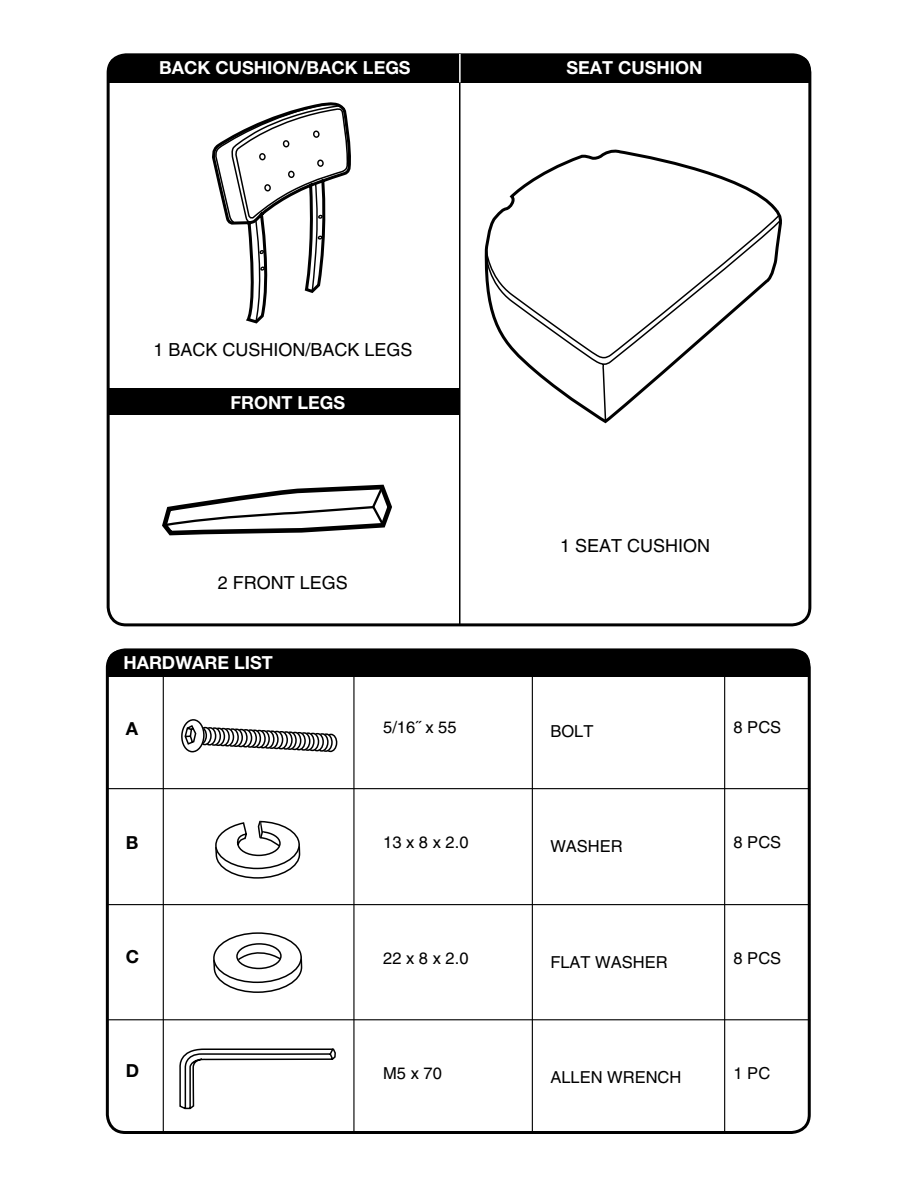
<style>
.page{position:relative;width:918px;height:1188px;background:#fff}
.page>*{position:absolute;margin:0;border:0;box-sizing:border-box;transform-origin:0 0}
.t1{font:700 18px "Helvetica Neue";color:#fff}
.t2{font:18px "Helvetica";color:#000}
.t3{font:700 18px "Helvetica Neue";color:#000}
.t4{font:16.5px "Helvetica";color:#000}
</style>
<div class="page">
<div style="left:107px;top:53px;width:704px;height:573px;border:3px solid #000;border-radius:18px"></div>
<svg style="left:497px;top:149px;width:283px;height:275px"></svg>
<svg style="left:485px;top:213px;width:297px;height:209px"></svg>
<div style="left:106px;top:648px;width:705px;height:486px;border:3px solid #000;border-radius:18px"></div>
<hr style="left:459px;top:54px;width:1px;height:571px;background:#000">
<div style="left:108px;top:56px;width:703px;height:27px;background:#000;border-radius:14px"></div>
<div style="left:108px;top:69px;width:703px;height:14px;background:#000"></div>
<hr style="left:459px;top:54px;width:2px;height:28px;background:#fff">
<hr style="left:581px;top:288px;width:2px;height:27px;background:#fff">
<svg style="left:212px;top:102px;width:139px;height:222px"></svg>
<svg style="left:162px;top:484px;width:230px;height:52px"></svg>
<div style="left:107px;top:650px;width:703px;height:27px;background:#000;border-radius:14px"></div>
<div style="left:107px;top:663px;width:703px;height:14px;background:#000"></div>
<hr style="left:163px;top:671px;width:1px;height:461px;background:#000">
<hr style="left:724px;top:670px;width:1px;height:463px;background:#000">
<hr style="left:532px;top:671px;width:1px;height:463px;background:#000">
<hr style="left:353px;top:671px;width:2px;height:462px;background:#000">
<div style="left:324px;top:733px;width:14px;height:19px;border:2px solid #000;border-radius:50%"></div>
<div style="left:319px;top:733px;width:14px;height:19px;border:2px solid #000;border-radius:50%"></div>
<svg style="left:315px;top:733px;width:13px;height:18px"></svg>
<div style="left:315px;top:733px;width:14px;height:19px;border:2px solid #000;border-radius:50%"></div>
<svg style="left:311px;top:733px;width:13px;height:18px"></svg>
<div style="left:310px;top:733px;width:14px;height:19px;border:2px solid #000;border-radius:50%"></div>
<svg style="left:306px;top:733px;width:13px;height:18px"></svg>
<div style="left:306px;top:732px;width:14px;height:19px;border:2px solid #000;border-radius:50%"></div>
<svg style="left:301px;top:733px;width:14px;height:18px"></svg>
<div style="left:301px;top:732px;width:14px;height:19px;border:2px solid #000;border-radius:50%"></div>
<svg style="left:297px;top:732px;width:13px;height:19px"></svg>
<div style="left:297px;top:732px;width:14px;height:19px;border:2px solid #000;border-radius:50%"></div>
<svg style="left:293px;top:732px;width:13px;height:18px"></svg>
<div style="left:292px;top:732px;width:14px;height:19px;border:2px solid #000;border-radius:50%"></div>
<svg style="left:288px;top:732px;width:13px;height:18px"></svg>
<div style="left:288px;top:732px;width:14px;height:18px;border:2px solid #000;border-radius:50%"></div>
<svg style="left:284px;top:732px;width:13px;height:18px"></svg>
<div style="left:283px;top:731px;width:14px;height:19px;border:2px solid #000;border-radius:50%"></div>
<svg style="left:279px;top:731px;width:14px;height:19px"></svg>
<div style="left:279px;top:731px;width:14px;height:19px;border:2px solid #000;border-radius:50%"></div>
<svg style="left:275px;top:731px;width:13px;height:18px"></svg>
<div style="left:274px;top:731px;width:14px;height:19px;border:2px solid #000;border-radius:50%"></div>
<svg style="left:270px;top:731px;width:13px;height:18px"></svg>
<div style="left:270px;top:731px;width:14px;height:18px;border:2px solid #000;border-radius:50%"></div>
<svg style="left:265px;top:731px;width:14px;height:18px"></svg>
<div style="left:265px;top:730px;width:14px;height:19px;border:2px solid #000;border-radius:50%"></div>
<svg style="left:261px;top:730px;width:13px;height:19px"></svg>
<div style="left:261px;top:730px;width:14px;height:19px;border:2px solid #000;border-radius:50%"></div>
<svg style="left:257px;top:730px;width:13px;height:18px"></svg>
<div style="left:256px;top:730px;width:14px;height:19px;border:2px solid #000;border-radius:50%"></div>
<svg style="left:253px;top:730px;width:13px;height:18px"></svg>
<div style="left:252px;top:730px;width:14px;height:18px;border:2px solid #000;border-radius:50%"></div>
<svg style="left:248px;top:730px;width:13px;height:18px"></svg>
<div style="left:248px;top:729px;width:13px;height:19px;border:2px solid #000;border-radius:50%"></div>
<svg style="left:244px;top:729px;width:13px;height:19px"></svg>
<div style="left:243px;top:729px;width:14px;height:19px;border:2px solid #000;border-radius:50%"></div>
<svg style="left:239px;top:729px;width:13px;height:18px"></svg>
<div style="left:239px;top:729px;width:14px;height:19px;border:2px solid #000;border-radius:50%"></div>
<svg style="left:234px;top:729px;width:14px;height:18px"></svg>
<div style="left:234px;top:729px;width:14px;height:18px;border:2px solid #000;border-radius:50%"></div>
<div style="left:229px;top:728px;width:14px;height:19px;border:2px solid #000;border-radius:50%"></div>
<svg style="left:226px;top:728px;width:13px;height:19px"></svg>
<div style="left:225px;top:728px;width:14px;height:19px;border:2px solid #000;border-radius:50%"></div>
<svg style="left:221px;top:728px;width:13px;height:18px"></svg>
<div style="left:221px;top:728px;width:13px;height:19px;border:2px solid #000;border-radius:50%"></div>
<svg style="left:217px;top:728px;width:13px;height:18px"></svg>
<div style="left:216px;top:728px;width:14px;height:18px;border:2px solid #000;border-radius:50%"></div>
<svg style="left:212px;top:728px;width:13px;height:18px"></svg>
<div style="left:212px;top:727px;width:13px;height:19px;border:2px solid #000;border-radius:50%"></div>
<div style="left:208px;top:728px;width:13px;height:18px;background:#fff;border-radius:50%"></div>
<div style="left:208px;top:727px;width:13px;height:19px;border:2px solid #000;border-radius:50%"></div>
<svg style="left:203px;top:727px;width:13px;height:18px"></svg>
<div style="left:203px;top:727px;width:14px;height:19px;border:2px solid #000;border-radius:50%"></div>
<svg style="left:199px;top:727px;width:13px;height:18px"></svg>
<div style="left:198px;top:727px;width:14px;height:18px;border:2px solid #000;border-radius:50%"></div>
<div style="left:194px;top:726px;width:13px;height:19px;border:2px solid #000;border-radius:50%"></div>
<svg style="left:181px;top:719px;width:24px;height:34px"></svg>
<svg style="left:215px;top:820px;width:86px;height:59px"></svg>
<div style="left:236px;top:943px;width:46px;height:26px;border:2px solid #000;border-radius:50%"></div>
<svg style="left:213px;top:945px;width:90px;height:48px"></svg>
<svg style="left:179px;top:1048px;width:157px;height:62px"></svg>
<hr style="left:107px;top:788px;width:703px;height:1px;background:#000">
<hr style="left:107px;top:904px;width:703px;height:1px;background:#000">
<hr style="left:107px;top:1019px;width:703px;height:1px;background:#000">
<div style="left:108px;top:389px;width:351px;height:26px;background:#000"></div>
<p class="t1" style="left:159px;top:56px;width:253px">BACK CUSHION/BACK LEGS</p>
<p class="t1" style="left:566px;top:56px;width:138px">SEAT CUSHION</p>
<p class="t2" style="left:153px;top:339px;width:261px">1 BACK CUSHION/BACK LEGS</p>
<p class="t1" style="left:231px;top:391px;width:116px">FRONT LEGS</p>
<p class="t2" style="left:218px;top:573px;width:132px">2 FRONT LEGS</p>
<p class="t1" style="left:123px;top:652px;width:151px">HARDWARE LIST</p>
<p class="t3" style="left:126px;top:718px;width:14px">A</p>
<p class="t4" style="left:383px;top:717px;width:75px">5/16˝ x 55</p>
<p class="t3" style="left:126px;top:832px;width:14px">B</p>
<p class="t4" style="left:383px;top:833px;width:87px">13 x 8 x 2.0</p>
<p class="t3" style="left:126px;top:946px;width:15px">C</p>
<p class="t4" style="left:383px;top:948px;width:87px">22 x 8 x 2.0</p>
<p class="t3" style="left:126px;top:1060px;width:15px">D</p>
<p class="t4" style="left:383px;top:1064px;width:60px">M5 x 70</p>
<p class="t2" style="left:560px;top:535px;width:152px">1 SEAT CUSHION</p>
<p class="t4" style="left:550px;top:721px;width:45px">BOLT</p>
<p class="t4" style="left:734px;top:717px;width:49px">8 PCS</p>
<p class="t4" style="left:550px;top:837px;width:28px">washer</p>
<p class="t4" style="left:734px;top:833px;width:49px">8 PCS</p>
<p class="t4" style="left:550px;top:952px;width:119px">FLAT WASHER</p>
<p class="t4" style="left:734px;top:948px;width:49px">8 PCS</p>
<p class="t4" style="left:550px;top:1068px;width:133px">ALLEN WRENCH</p>
<p class="t4" style="left:734px;top:1064px;width:38px">1 PC</p>
</div>
